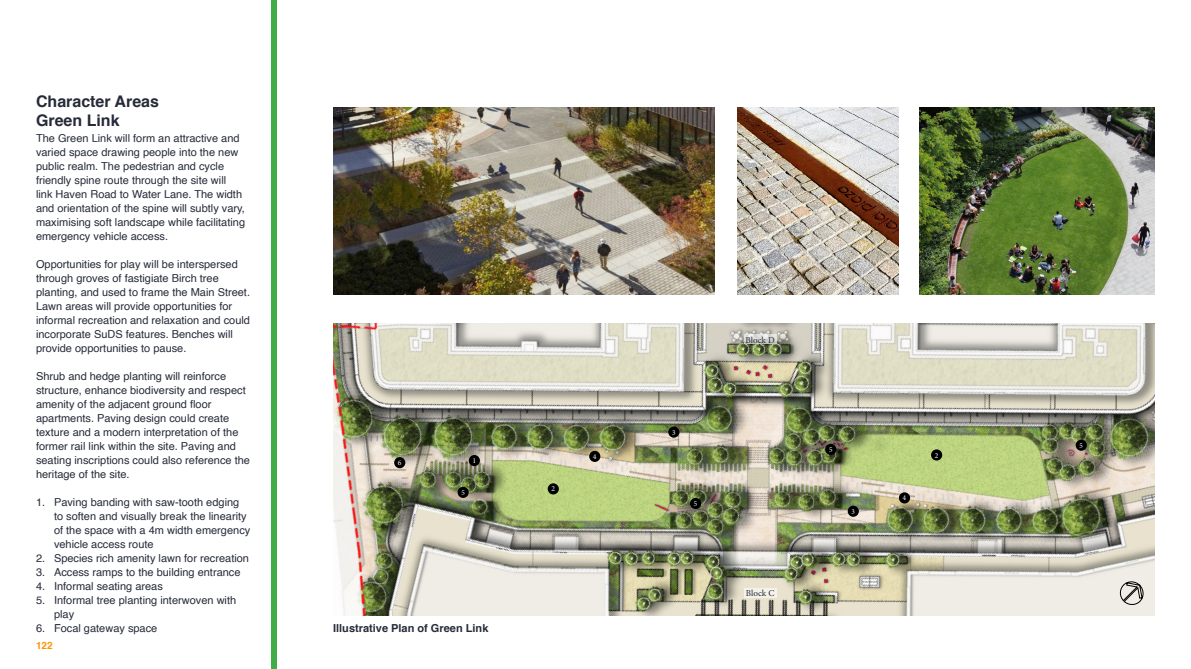
<style>
.page{position:relative;width:1191px;height:669px;background:#fff}
.page>*{position:absolute;margin:0;border:0;box-sizing:border-box;transform-origin:0 0}
.t1{font:700 16px/19.2px "Helvetica";color:#262b39}
.t2{font:11px/14px "Helvetica";color:#262b39}
.t3{font:700 11px "Helvetica";color:#262b39}
.t4{font:700 10px "Helvetica";color:#fb9500}
.t5{font:9px "Minion Pro";letter-spacing:-.005em;color:#262b39}
.t6{font:7.5px "Minion Pro";color:#fff}
</style>
<div class="page">
<div style="left:272px;top:0;width:5px;height:669px;background:#41ad49"></div>
<img style="left:333px;top:108px;width:382px;height:186px">
<img style="left:737px;top:107px;width:162px;height:188px">
<img style="left:919px;top:107px;width:236px;height:188px">
<img style="left:333px;top:323px;width:822px;height:293px">
<svg style="left:1119px;top:580px;width:25px;height:26px"></svg>
<div style="left:469px;top:455px;width:11px;height:11px;background:#000;border-radius:50%"></div>
<div style="left:825px;top:444px;width:11px;height:11px;background:#000;border-radius:50%"></div>
<div style="left:690px;top:498px;width:11px;height:11px;background:#000;border-radius:50%"></div>
<div style="left:1075px;top:440px;width:11px;height:11px;background:#000;border-radius:50%"></div>
<div style="left:457px;top:487px;width:12px;height:11px;background:#000;border-radius:50%"></div>
<div style="left:899px;top:492px;width:11px;height:12px;background:#000;border-radius:50%"></div>
<div style="left:589px;top:451px;width:11px;height:11px;background:#000;border-radius:50%"></div>
<div style="left:548px;top:483px;width:11px;height:11px;background:#000;border-radius:50%"></div>
<div style="left:931px;top:449px;width:11px;height:12px;background:#000;border-radius:50%"></div>
<div style="left:394px;top:457px;width:11px;height:11px;background:#000;border-radius:50%"></div>
<div style="left:668px;top:427px;width:11px;height:11px;background:#000;border-radius:50%"></div>
<div style="left:847px;top:506px;width:12px;height:11px;background:#000;border-radius:50%"></div>
<svg style="left:744px;top:335px;width:32px;height:9px"></svg>
<div style="left:744px;top:588px;width:32px;height:10px;background:#f5f2ea"></div>
<h1 class="t1" style="left:36px;top:92px;width:125px">Character Areas<br>Green Link</h1>
<p class="t2" style="left:36px;top:131px;width:211px">The Green Link will form an attractive and varied space drawing people into the new public realm. The pedestrian and cycle friendly spine route through the site will link Haven Road to Water Lane. The width and orientation of the spine will subtly vary, maximising soft landscape while facilitating emergency vehicle access.</p>
<p class="t2" style="left:36px;top:257px;width:216px">Opportunities for play will be interspersed through groves of fastigiate Birch tree planting, and used to frame the Main Street.<br>Lawn areas will provide opportunities for informal recreation and relaxation and could incorporate SuDS features. Benches will provide opportunities to pause.</p>
<p class="t2" style="left:36px;top:369px;width:215px">Shrub and hedge planting will reinforce structure, enhance biodiversity and respect amenity of the adjacent ground floor apartments. Paving design could create texture and a modern interpretation of the former rail link within the site. Paving and seating inscriptions could also reference the heritage of the site.</p>
<p class="t2" style="left:54px;top:495px;width:198px;text-indent:-18px">1. Paving banding with saw-tooth edging to soften and visually break the linearity of the space with a 4m width emergency vehicle access route</p>
<p class="t2" style="left:36px;top:551px;width:215px">2. Species rich amenity lawn for recreation</p>
<p class="t2" style="left:36px;top:566px;width:206px">3. Access ramps to the building entrance</p>
<p class="t2" style="left:36px;top:580px;width:128px">4. Informal seating areas</p>
<p class="t2" style="left:54px;top:594px;width:184px;text-indent:-18px">5. Informal tree planting interwoven with play</p>
<p class="t2" style="left:36px;top:622px;width:123px">6. Focal gateway space</p>
<p class="t3" style="left:333px;top:619px;width:157px">Illustrative Plan of Green Link</p>
<p class="t6" style="left:473px;top:456px;width:4px">1</p>
<p class="t6" style="left:398px;top:458px;width:5px">6</p>
<p class="t6" style="left:461px;top:487px;width:5px">5</p>
<p class="t4" style="left:36px;top:638px;width:18px">122</p>
<p class="t6" style="left:551px;top:484px;width:5px">2</p>
<p class="t6" style="left:593px;top:451px;width:5px">4</p>
<p class="t6" style="left:672px;top:427px;width:5px">3</p>
<p class="t6" style="left:694px;top:499px;width:5px">5</p>
<p class="t5" style="left:745px;top:334px;width:31px">Block D</p>
<p class="t5" style="left:746px;top:588px;width:30px">Block C</p>
<p class="t6" style="left:829px;top:444px;width:5px">5</p>
<p class="t6" style="left:851px;top:506px;width:5px">3</p>
<p class="t6" style="left:902px;top:493px;width:5px">4</p>
<p class="t6" style="left:935px;top:450px;width:5px">2</p>
<p class="t6" style="left:1079px;top:440px;width:5px">5</p>
</div>
